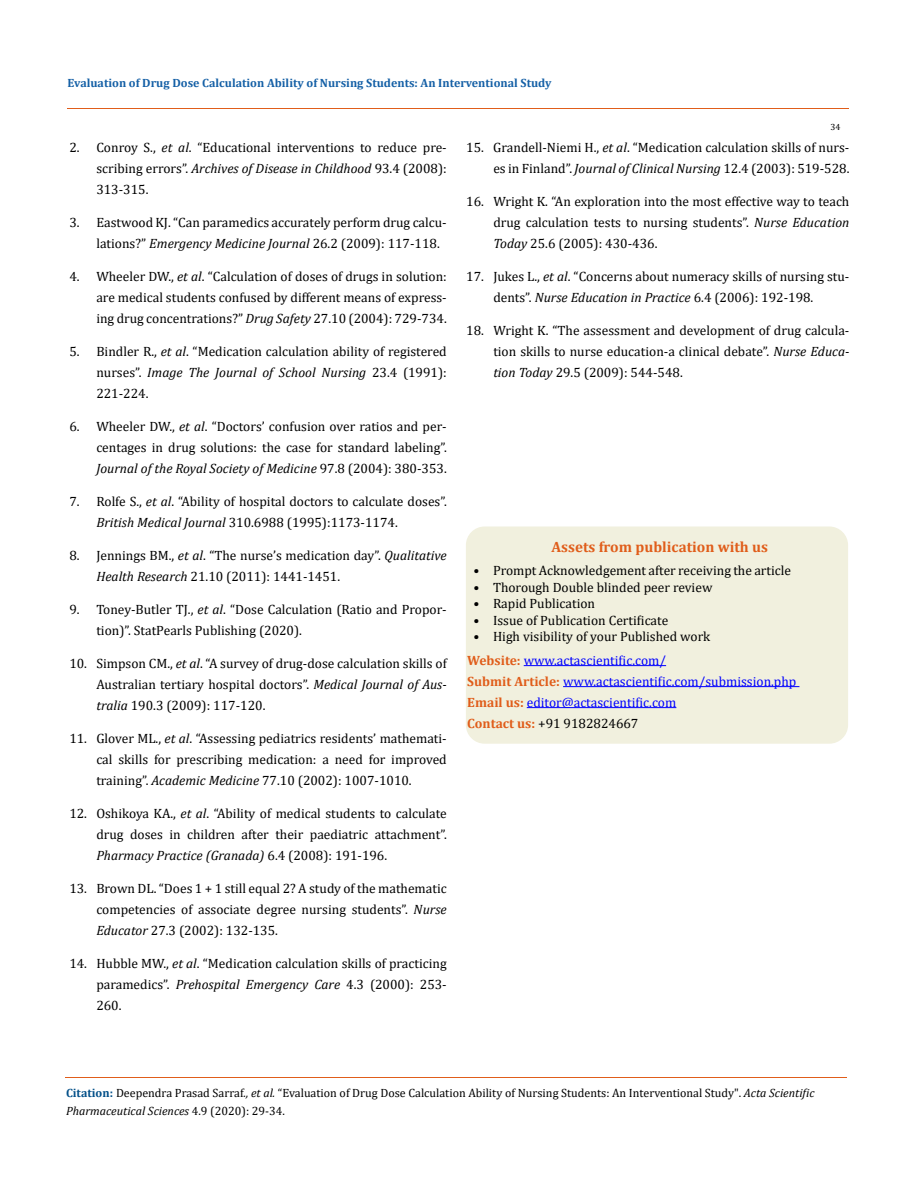
<style>
.page{position:relative;width:917px;height:1188px;background:#fff}
.page>*{position:absolute;margin:0;border:0;box-sizing:border-box;transform-origin:0 0}
.t1{font:700 15px "Cambria";color:#e05d1a}
.t2{font:13.5px/21px "Cambria";color:#000;text-align:justify}
.t3{font:13.5px/21px "Cambria";color:#00f}
.t4{font:12px/18px "Cambria";color:#000}
.t5{font:700 12px "Cambria";color:#1560a6}
.t6{font:9px "Cambria";color:#000}
.s1{font-style:italic}
.s2{font-weight:700;color:#e05d1a}
.s3{color:#000}
.s4{font-weight:700;color:#035089}
</style>
<div class="page">
<hr style="left:67px;top:109px;width:782px;height:1px;background:#e05d1a">
<hr style="left:65px;top:1078px;width:781px;height:1px;background:#e05d1a">
<div style="left:466px;top:527px;width:381px;height:216px;background:#f1f0de;border-radius:18px"></div>
<div style="left:466px;top:526px;width:382px;height:218px;border:2px solid #f1f0de;border-radius:18px"></div>
<hr style="left:523px;top:665px;width:143px;height:1px;background:#00f">
<hr style="left:563px;top:686px;width:236px;height:1px;background:#00f">
<hr style="left:526px;top:707px;width:150px;height:1px;background:#00f">
<p class="t5" style="left:68px;top:75px;width:485px">Evaluation of Drug Dose Calculation Ability of Nursing Students: An Interventional Study</p>
<p class="t6" style="left:830px;top:122px;width:11px">34</p>
<p class="t2" style="left:96px;top:136px;width:352px;text-indent:-27px">2. Conroy S., <span class="s1">et al</span>. “Educational interventions to reduce pre&shy;scribing errors”. <span class="s1">Archives of Disease in Childhood</span> 93.4 (2008):<br>313-315.</p>
<p class="t2" style="left:96px;top:211px;width:352px;text-indent:-27px">3. Eastwood KJ. “Can paramedics accurately perform drug calcu&shy;lations?” <span class="s1">Emergency Medicine Journal</span> 26.2 (2009): 117-118.</p>
<p class="t2" style="left:96px;top:265px;width:352px;text-indent:-27px">4. Wheeler DW., <span class="s1">et al</span>. “Calculation of doses of drugs in solution: are medical students confused by different means of express&shy;ing drug concentrations?” <span class="s1">Drug Safety</span> 27.10 (2004): 729-734.</p>
<p class="t2" style="left:96px;top:340px;width:352px;text-indent:-27px">5. Bindler R., <span class="s1">et al</span>. “Medication calculation ability of registered nurses”. <span class="s1">Image The Journal of School Nursing</span> 23.4 (1991):<br>221-224.</p>
<p class="t2" style="left:96px;top:415px;width:352px;text-indent:-27px">6. Wheeler DW., <span class="s1">et al</span>. “Doctors’ confusion over ratios and per&shy;centages in drug solutions: the case for standard labeling”.<br><span class="s1">Journal of the Royal Society of Medicine</span> 97.8 (2004): 380-353.</p>
<p class="t2" style="left:96px;top:490px;width:352px;text-indent:-27px">7. Rolfe S., <span class="s1">et al</span>. “Ability of hospital doctors to calculate doses”.<br><span class="s1">British Medical Journal</span> 310.6988 (1995):1173-1174.</p>
<p class="t2" style="left:96px;top:544px;width:352px;text-indent:-27px">8. Jennings BM., <span class="s1">et al</span>. “The nurse’s medication day”. <span class="s1">Qualitative<br>Health Research</span> 21.10 (2011): 1441-1451.</p>
<p class="t2" style="left:96px;top:598px;width:352px;text-indent:-27px">9. Toney-Butler TJ., <span class="s1">et al</span>. “Dose Calculation (Ratio and Propor&shy;tion)”. StatPearls Publishing (2020).</p>
<p class="t2" style="left:96px;top:652px;width:352px;text-indent:-27px">10. Simpson CM., <span class="s1">et al</span>. “A survey of drug-dose calculation skills of Australian tertiary hospital doctors”. <span class="s1">Medical Journal of Aus&shy;tralia</span> 190.3 (2009): 117-120.</p>
<p class="t2" style="left:96px;top:727px;width:352px;text-indent:-27px">11. Glover ML., <span class="s1">et al</span>. “Assessing pediatrics residents’ mathemati&shy;cal skills for prescribing medication: a need for improved training”. <span class="s1">Academic Medicine</span> 77.10 (2002): 1007-1010.</p>
<p class="t2" style="left:96px;top:802px;width:352px;text-indent:-27px">12. Oshikoya KA., <span class="s1">et al</span>. “Ability of medical students to calculate drug doses in children after their paediatric attachment”.<br><span class="s1">Pharmacy Practice (Granada)</span> 6.4 (2008): 191-196.</p>
<p class="t2" style="left:96px;top:877px;width:352px;text-indent:-27px">13. Brown DL. “Does 1 + 1 still equal 2? A study of the mathematic competencies of associate degree nursing students”. <span class="s1">Nurse Educator</span> 27.3 (2002): 132-135.</p>
<p class="t2" style="left:96px;top:952px;width:352px;text-indent:-27px">14. Hubble MW., <span class="s1">et al</span>. “Medication calculation skills of practicing paramedics”. <span class="s1">Prehospital Emergency Care</span> 4.3 (2000): 253- 260.</p>
<p class="t2" style="left:466px;top:136px;width:384px;text-align:right">15. Grandell-Niemi H., <span class="s1">et al</span>. “Medication calculation skills of nurs&shy;es in Finland”. <span class="s1">Journal of Clinical Nursing</span> 12.4 (2003): 519-528.</p>
<p class="t2" style="left:493px;top:190px;width:357px;text-indent:-27px">16. Wright K. “An exploration into the most effective way to teach drug calculation tests to nursing students”. <span class="s1">Nurse Education Today</span> 25.6 (2005): 430-436.</p>
<p class="t2" style="left:493px;top:265px;width:357px;text-indent:-27px">17. Jukes L., <span class="s1">et al</span>. “Concerns about numeracy skills of nursing stu&shy;dents”. <span class="s1">Nurse Education in Practice</span> 6.4 (2006): 192-198.</p>
<p class="t2" style="left:493px;top:319px;width:357px;text-indent:-27px">18. Wright K. “The assessment and development of drug calcula&shy;tion skills to nurse education-a clinical debate”. <span class="s1">Nurse Educa&shy;tion Today</span> 29.5 (2009): 544-548.</p>
<p class="t1" style="left:551px;top:537px;width:218px">Assets from publication with us</p>
<p class="t2" style="left:473px;top:560px;width:319px">• Prompt Acknowledgement after receiving the article</p>
<p class="t2" style="left:473px;top:576px;width:240px">• Thorough Double blinded peer review</p>
<p class="t2" style="left:473px;top:593px;width:123px">• Rapid Publication</p>
<p class="t2" style="left:473px;top:609px;width:196px">• Issue of Publication Certificate</p>
<p class="t2" style="left:473px;top:626px;width:238px">• High visibility of your Published work</p>
<p class="t3" style="left:467px;top:650px;width:330px"><span class="s2">Website:</span> www.actascientific.com/<br><span class="s2">Submit Article:</span> www.actascientific.com/submission.php <span class="s2">Email us:</span> editor@actascientific.com<br><span class="s2">Contact us:</span> <span class="s3">+91 9182824667</span></p>
<p class="t4" style="left:66px;top:1083px;width:750px"><span class="s4">Citation:</span> Deependra Prasad Sarraf<span class="s1">., et al.</span> “Evaluation of Drug Dose Calculation Ability of Nursing Students: An Interventional Study". <span class="s1">Acta Scientific<br>Pharmaceutical Sciences</span> 4.9 (2020): 29-34.</p>
</div>
